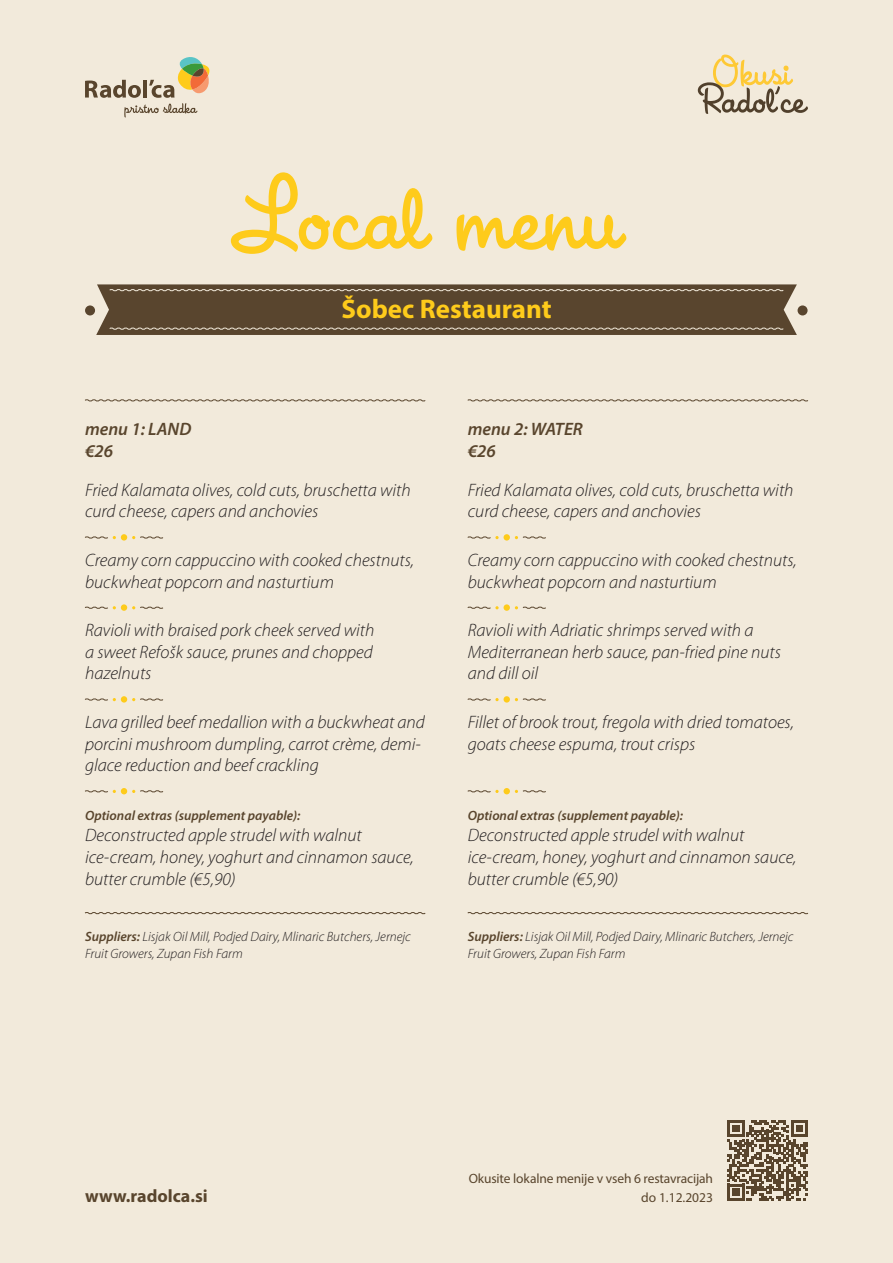
<style>
.page{position:relative;width:893px;height:1263px;background:#f2eadb}
.page>*{position:absolute;margin:0;border:0;box-sizing:border-box;transform-origin:0 0}
.t1{font:95.85px "House A Rama League Night";color:#fecb1b}
.t2{font:700 27px "Myriad Pro";color:#fecb1b}
.t3{font:italic 300 18px/21.6px "Myriad Pro";color:#231f20}
.t4{font:italic 600 18px/21.6px "Myriad Pro";color:#59452d}
.t5{font:700 18px "Myriad Pro";color:#59452d}
.t6{font:italic 300 13.5px/16.2px "Myriad Pro";color:#231f20}
.t7{font:italic 600 13.5px "Myriad Pro";color:#59452d}
.t8{font:13.5px/18.8px "Myriad Pro";letter-spacing:-.01em;color:#59452d;text-align:right}
.s1{font-weight:600;color:#59452d}
</style>
<div class="page">
<svg style="left:698px;top:55px;width:110px;height:59px"></svg>
<svg style="left:85px;top:57px;width:125px;height:61px"></svg>
<svg style="left:467px;top:536px;width:32px;height:3px"></svg>
<div style="left:504px;top:534px;width:6px;height:7px;background:#fecb1b;border-radius:50%"></div>
<svg style="left:515px;top:536px;width:31px;height:3px"></svg>
<svg style="left:467px;top:606px;width:32px;height:3px"></svg>
<div style="left:504px;top:604px;width:6px;height:7px;background:#fecb1b;border-radius:50%"></div>
<svg style="left:515px;top:606px;width:31px;height:3px"></svg>
<svg style="left:467px;top:698px;width:32px;height:3px"></svg>
<div style="left:504px;top:696px;width:6px;height:7px;background:#fecb1b;border-radius:50%"></div>
<svg style="left:515px;top:698px;width:31px;height:3px"></svg>
<svg style="left:467px;top:788px;width:79px;height:6px"></svg>
<svg style="left:85px;top:536px;width:31px;height:3px"></svg>
<div style="left:121px;top:534px;width:6px;height:7px;background:#fecb1b;border-radius:50%"></div>
<svg style="left:132px;top:536px;width:32px;height:3px"></svg>
<svg style="left:85px;top:606px;width:31px;height:3px"></svg>
<div style="left:121px;top:604px;width:6px;height:7px;background:#fecb1b;border-radius:50%"></div>
<svg style="left:132px;top:606px;width:32px;height:3px"></svg>
<svg style="left:85px;top:698px;width:31px;height:3px"></svg>
<div style="left:121px;top:696px;width:6px;height:7px;background:#fecb1b;border-radius:50%"></div>
<svg style="left:132px;top:698px;width:32px;height:3px"></svg>
<svg style="left:85px;top:788px;width:79px;height:6px"></svg>
<svg style="left:467px;top:912px;width:342px;height:3px"></svg>
<svg style="left:84px;top:912px;width:342px;height:3px"></svg>
<svg style="left:467px;top:399px;width:342px;height:3px"></svg>
<div style="left:85px;top:305px;width:10px;height:10px;background:#59452e;border-radius:50%"></div>
<div style="left:797px;top:305px;width:11px;height:10px;background:#59452e;border-radius:50%"></div>
<svg style="left:96px;top:284px;width:701px;height:51px;background:#63503a"></svg>
<svg style="left:727px;top:1120px;width:81px;height:81px"></svg>
<svg style="left:85px;top:399px;width:341px;height:3px"></svg>
<h1 class="t1" style="left:231px;top:160px;width:392px">Local menu</h1>
<p class="t4" style="left:85px;top:418px;width:108px">menu 1: LAND €26</p>
<h2 class="t2" style="left:341px;top:291px;width:212px">Šobec Restaurant</h2>
<p class="t4" style="left:468px;top:418px;width:117px">menu 2: WATER €26</p>
<p class="t3" style="left:85px;top:479px;width:327px">Fried Kalamata olives, cold cuts, bruschetta with curd cheese, capers and anchovies</p>
<p class="t3" style="left:85px;top:550px;width:330px">Creamy corn cappuccino with cooked chestnuts, buckwheat popcorn and nasturtium</p>
<p class="t3" style="left:85px;top:620px;width:291px;text-align:justify">Ravioli with braised pork cheek served with a sweet Refošk sauce, prunes and chopped hazelnuts</p>
<p class="t3" style="left:85px;top:712px;width:341px">Lava grilled beef medallion with a buckwheat and porcini mushroom dumpling, carrot crème, demi&shy;glace reduction and beef crackling</p>
<p class="t7" style="left:85px;top:807px;width:217px">Optional extras (supplement payable):</p>
<p class="t3" style="left:85px;top:825px;width:330px">Deconstructed apple strudel with walnut ice-cream, honey, yoghurt and cinnamon sauce, butter crumble (€5,90)</p>
<p class="t6" style="left:85px;top:929px;width:327px"><span class="s1">Suppliers:</span> Lisjak Oil Mill, Podjed Dairy, Mlinaric Butchers, Jernejc<br>Fruit Growers, Zupan Fish Farm</p>
<p class="t3" style="left:468px;top:479px;width:327px">Fried Kalamata olives, cold cuts, bruschetta with curd cheese, capers and anchovies</p>
<p class="t3" style="left:468px;top:550px;width:330px">Creamy corn cappuccino with cooked chestnuts, buckwheat popcorn and nasturtium</p>
<p class="t3" style="left:468px;top:620px;width:315px">Ravioli with Adriatic shrimps served with a<br>Mediterranean herb sauce, pan-fried pine nuts and dill oil</p>
<p class="t3" style="left:468px;top:712px;width:328px">Fillet of brook trout, fregola with dried tomatoes, goats cheese espuma, trout crisps</p>
<p class="t7" style="left:468px;top:807px;width:217px">Optional extras (supplement payable):</p>
<p class="t3" style="left:468px;top:825px;width:330px">Deconstructed apple strudel with walnut ice-cream, honey, yoghurt and cinnamon sauce, butter crumble (€5,90)</p>
<p class="t6" style="left:468px;top:929px;width:327px"><span class="s1">Suppliers:</span> Lisjak Oil Mill, Podjed Dairy, Mlinaric Butchers, Jernejc<br>Fruit Growers, Zupan Fish Farm</p>
<p class="t5" style="left:85px;top:1184px;width:124px">www.radolca.si</p>
<p class="t8" style="left:469px;top:1169px;width:246px">Okusite lokalne menije v vseh 6 restavracijah do 1.12.2023</p>
</div>
